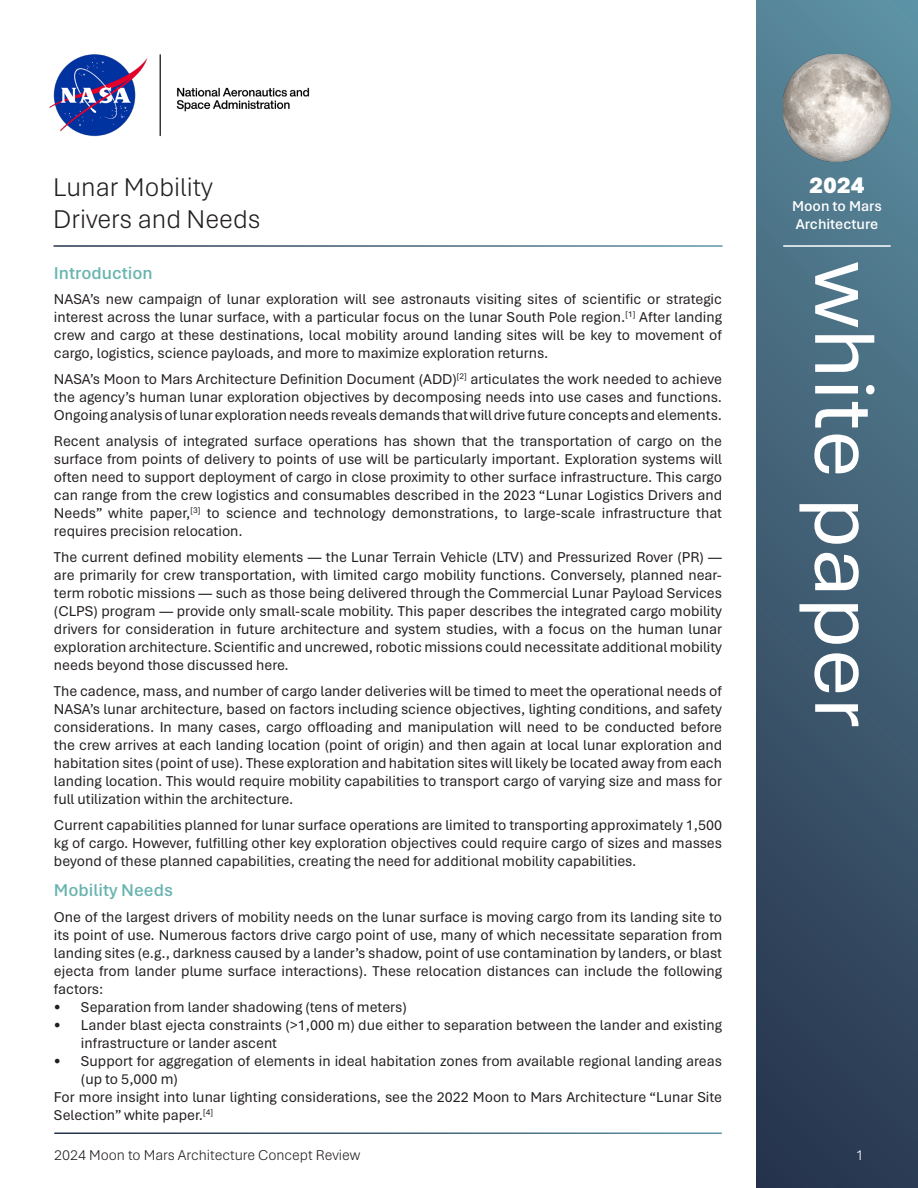
<style>
.page{position:relative;width:918px;height:1188px;background:#fff}
.page>*{position:absolute;margin:0;border:0;box-sizing:border-box;transform-origin:0 0}
.t1{font:300 27px "Aptos";color:#231f20}
.t2{font:900 24px "Aptos";color:#fff}
.t3{font:600 18px "Aptos";color:#69b4b0}
.t4{font:15px/18px "Aptos";color:#231f20;text-align:justify}
.t5{font:300 15px "Aptos";color:#231f20}
.t6{font:600 15px "Aptos";color:#fff}
.t7{font:300 15px "Aptos";color:#fff}
</style>
<div class="page">
<div style="left:756px;top:0;width:162px;height:1188px;background:linear-gradient(to bottom,#5a8a9d,#27344d)"></div>
<svg style="left:799px;top:262px;width:76px;height:464px"></svg>
<img style="left:783px;top:54px;width:108px;height:108px">
<img style="left:49px;top:54px;width:261px;height:83px">
<hr style="left:784px;top:245px;width:106px;height:2px;background:#fff">
<p class="t1" style="left:53px;top:168px;width:161px">Lunar Mobility</p>
<p class="t1" style="left:53px;top:201px;width:209px">Drivers and Needs</p>
<p class="t3" style="left:54px;top:261px;width:100px">Introduction</p>
<p class="t4" style="left:54px;top:289px;width:670px">NASA’s new campaign of lunar exploration will see astronauts visiting sites of scientific or strategic interest across the lunar surface, with a particular focus on the lunar South Pole region.<sup>[1]</sup> After landing crew and cargo at these destinations, local mobility around landing sites will be key to movement of cargo, logistics, science payloads, and more to maximize exploration returns.</p>
<p class="t4" style="left:54px;top:370px;width:670px">NASA’s Moon to Mars Architecture Definition Document (ADD)<sup>[2]</sup> articulates the work needed to achieve the agency’s human lunar exploration objectives by decomposing needs into use cases and functions.<br>Ongoing analysis of lunar exploration needs reveals demands that will drive future concepts and elements.</p>
<p class="t4" style="left:54px;top:432px;width:670px">Recent analysis of integrated surface operations has shown that the transportation of cargo on the surface from points of delivery to points of use will be particularly important. Exploration systems will often need to support deployment of cargo in close proximity to other surface infrastructure. This cargo can range from the crew logistics and consumables described in the 2023 “Lunar Logistics Drivers and Needs” white paper,<sup>[3]</sup> to science and technology demonstrations, to large-scale infrastructure that requires precision relocation.</p>
<p class="t4" style="left:54px;top:548px;width:670px">The current defined mobility elements — the Lunar Terrain Vehicle (LTV) and Pressurized Rover (PR) — are primarily for crew transportation, with limited cargo mobility functions. Conversely, planned near&shy;term robotic missions — such as those being delivered through the Commercial Lunar Payload Services (CLPS) program — provide only small-scale mobility. This paper describes the integrated cargo mobility drivers for consideration in future architecture and system studies, with a focus on the human lunar exploration architecture. Scientific and uncrewed, robotic missions could necessitate additional mobility needs beyond those discussed here.</p>
<p class="t4" style="left:54px;top:682px;width:670px">The cadence, mass, and number of cargo lander deliveries will be timed to meet the operational needs of NASA’s lunar architecture, based on factors including science objectives, lighting conditions, and safety considerations. In many cases, cargo offloading and manipulation will need to be conducted before the crew arrives at each landing location (point of origin) and then again at local lunar exploration and habitation sites (point of use). These exploration and habitation sites will likely be located away from each landing location. This would require mobility capabilities to transport cargo of varying size and mass for full utilization within the architecture.</p>
<p class="t4" style="left:54px;top:816px;width:670px">Current capabilities planned for lunar surface operations are limited to transporting approximately 1,500 kg of cargo. However, fulfilling other key exploration objectives could require cargo of sizes and masses beyond of these planned capabilities, creating the need for additional mobility capabilities.</p>
<p class="t3" style="left:54px;top:878px;width:121px">Mobility Needs</p>
<p class="t4" style="left:54px;top:908px;width:670px">One of the largest drivers of mobility needs on the lunar surface is moving cargo from its landing site to its point of use. Numerous factors drive cargo point of use, many of which necessitate separation from landing sites (e.g., darkness caused by a lander’s shadow, point of use contamination by landers, or blast ejecta from lander plume surface interactions). These relocation distances can include the following factors:</p>
<p class="t4" style="left:54px;top:998px;width:354px">• Separation from lander shadowing (tens of meters)</p>
<p class="t4" style="left:81px;top:1016px;width:643px;text-indent:-27px">• Lander blast ejecta constraints (&gt;1,000 m) due either to separation between the lander and existing infrastructure or lander ascent</p>
<p class="t4" style="left:81px;top:1052px;width:643px;text-indent:-27px">• Support for aggregation of elements in ideal habitation zones from available regional landing areas (up to 5,000 m)</p>
<p class="t4" style="left:54px;top:1088px;width:670px">For more insight into lunar lighting considerations, see the 2022 Moon to Mars Architecture “Lunar Site<br>Selection” white paper.<sup>[4]</sup></p>
<p class="t2" style="left:809px;top:169px;width:57px">2024</p>
<p class="t6" style="left:792px;top:196px;width:91px">Moon to Mars</p>
<p class="t6" style="left:796px;top:214px;width:84px">Architecture</p>
<p class="t5" style="left:54px;top:1145px;width:308px">2024 Moon to Mars Architecture Concept Review</p>
<p class="t7" style="left:856px;top:1145px;width:10px">1</p>
</div>
